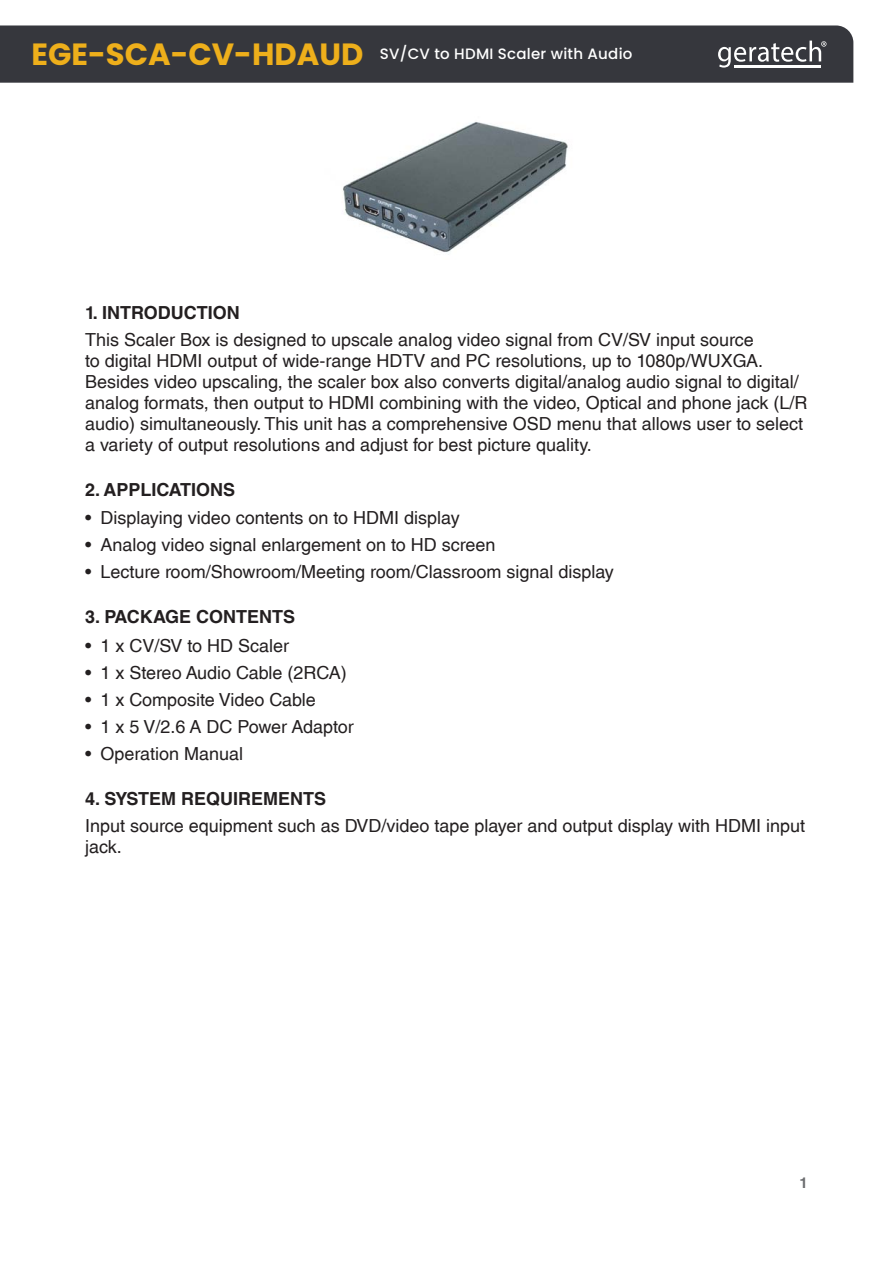
<style>
.page{position:relative;width:893px;height:1263px;background:#fff}
.page>*{position:absolute;margin:0;border:0;box-sizing:border-box;transform-origin:0 0}
.Paragraph{font:18px/21px "Helvetica LT Std";color:#231f20}
.Paragraph_Header{font:700 18px "Helvetica LT Std";color:#231f20}
.t1{font:500 15px "Poppins";letter-spacing:.015em;color:#fff}
.t2{font:700 15px "Helvetica LT Std";color:#6c6d70}
.s1{font-weight:700;font-size:30.75px;color:#eeaf1b}
</style>
<div class="page">
<div style="left:0;top:25px;width:853px;height:58px;background:#36373d"></div>
<svg style="left:718px;top:41px;width:108px;height:27px"></svg>
<hr style="left:762px;top:65px;width:30px;height:2px;background:#fff">
<hr style="left:792px;top:65px;width:29px;height:2px;background:#fff">
<hr style="left:734px;top:65px;width:28px;height:2px;background:#fff">
<img style="left:343px;top:122px;width:225px;height:130px">
<p class="t1" style="left:31px;top:45px;width:602px"><span class="s1">EGE-SCA-CV-HDAUD</span> SV/CV to HDMI Scaler with Audio</p>
<p class="Paragraph_Header" style="left:85px;top:301px;width:156px">1. INTRODUCTION</p>
<p class="Paragraph" style="left:85px;top:329px;width:724px">This Scaler Box is designed to upscale analog video signal from CV/SV input source<br>to digital HDMI output of wide-range HDTV and PC resolutions, up to 1080p/WUXGA.<br>Besides video upscaling, the scaler box also converts digital/analog audio signal to digital/ analog formats, then output to HDMI combining with the video, Optical and phone jack (L/R audio) simultaneously. This unit has a comprehensive OSD menu that allows user to select a variety of output resolutions and adjust for best picture quality.</p>
<p class="Paragraph_Header" style="left:85px;top:479px;width:152px">2. APPLICATIONS</p>
<p class="Paragraph" style="left:85px;top:507px;width:376px">• Displaying video contents on to HDMI display</p>
<p class="Paragraph" style="left:85px;top:534px;width:412px">• Analog video signal enlargement on to HD screen</p>
<p class="Paragraph" style="left:85px;top:561px;width:530px">• Lecture room/Showroom/Meeting room/Classroom signal display</p>
<p class="Paragraph_Header" style="left:85px;top:606px;width:212px">3. PACKAGE CONTENTS</p>
<p class="Paragraph" style="left:85px;top:635px;width:206px">• 1 x CV/SV to HD Scaler</p>
<p class="Paragraph" style="left:85px;top:662px;width:263px">• 1 x Stereo Audio Cable (2RCA)</p>
<p class="Paragraph" style="left:85px;top:689px;width:232px">• 1 x Composite Video Cable</p>
<p class="Paragraph" style="left:85px;top:716px;width:270px">• 1 x 5 V/2.6 A DC Power Adaptor</p>
<p class="Paragraph" style="left:85px;top:743px;width:160px">• Operation Manual</p>
<p class="Paragraph_Header" style="left:85px;top:787px;width:242px">4. SYSTEM REQUIREMENTS</p>
<p class="Paragraph" style="left:85px;top:815px;width:722px">Input source equipment such as DVD/video tape player and output display with HDMI input jack.</p>
<p class="t2" style="left:800px;top:1173px;width:10px">1</p>
</div>
